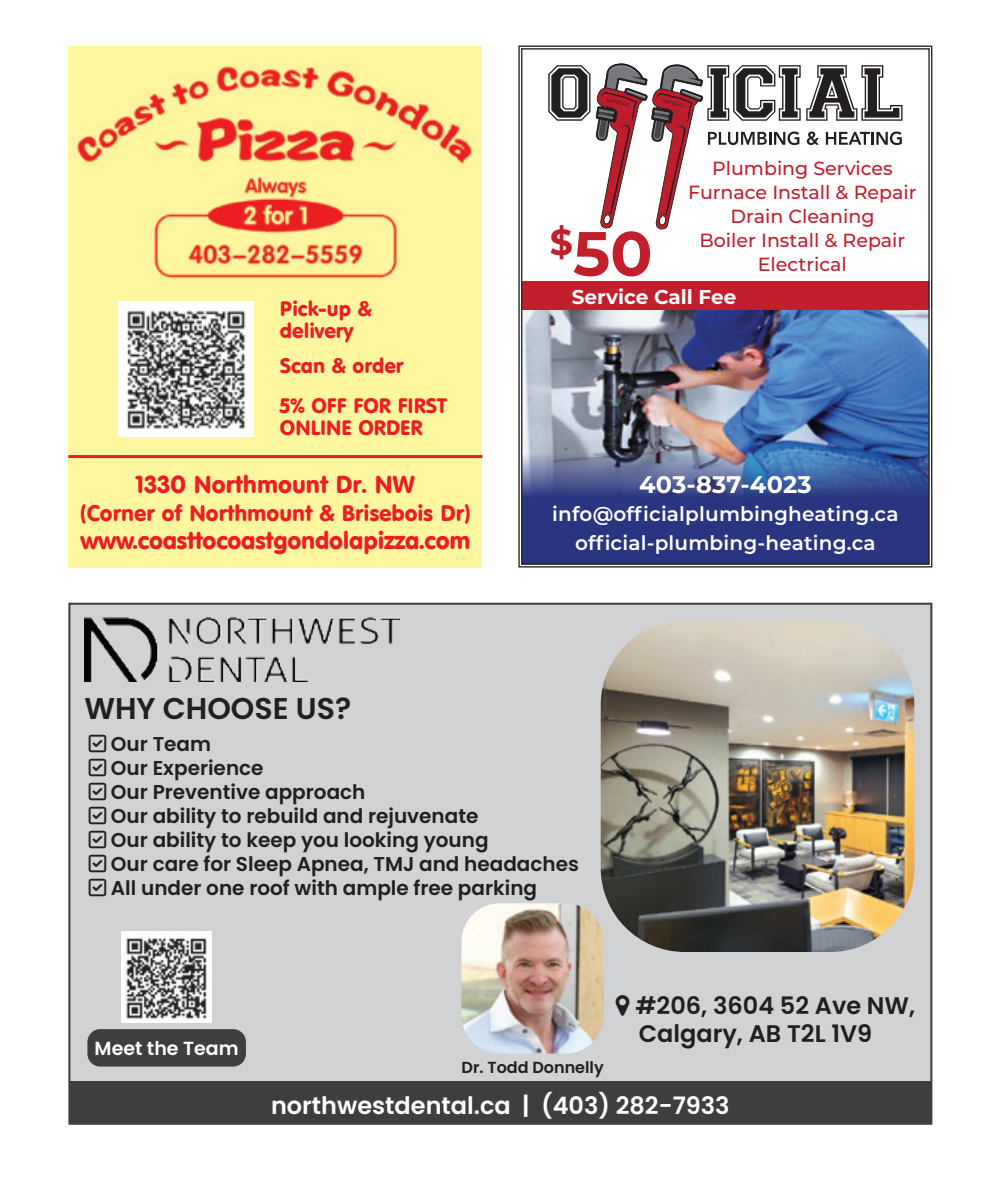
<style>
.page{position:relative;width:990px;height:1188px;background:#fff}
.page>*{position:absolute;margin:0;border:0;box-sizing:border-box;transform-origin:0 0}
.t1{font:700 62.4px "Montserrat";color:#c21f2d}
.t2{font:600 30px "Poppins";color:#231f20}
.t3{font:24px "VAG Rounded BT";letter-spacing:-.01em;color:#ed1d23}
.t4{font:600 24px/28.8px "Poppins";color:#231f20}
.t5{font:600 24px "Poppins";color:#fff}
.t6{font:700 24px "Montserrat";letter-spacing:.01em;color:#fff}
.t7{font:22px "VAG Rounded BT";color:#ed1d23}
.t8{font:20.4px/40px "VAG Rounded BT";color:#ed1d23}
.t9{font:600 20px/24px "Poppins";color:#231f20}
.t10{font:600 20px/28.4px "Montserrat";letter-spacing:.01em;color:#fff;text-align:center}
.t11{font:700 20px "Montserrat";color:#fff}
.t12{font:500 19px/24px "Montserrat";color:#c21f2d;text-align:center}
.t13{font:600 19px "Poppins";color:#fff}
.t14{font:600 16px "Poppins";color:#231f20}
</style>
<div class="page">
<div style="left:68px;top:46px;width:414px;height:522px;background:#fff6a0"></div>
<img style="left:76px;top:65px;width:399px;height:104px">
<img style="left:153px;top:176px;width:244px;height:103px">
<hr style="left:68px;top:455px;width:414px;height:3px;background:#ed1d23">
<img style="left:119px;top:301px;width:134px;height:135px">
<div style="left:69px;top:603px;width:863px;height:522px;background:#d1d2d4"></div>
<div style="left:69px;top:1081px;width:862px;height:43px;background:#3e3e3f"></div>
<img style="left:601px;top:621px;width:313px;height:331px">
<img style="left:462px;top:903px;width:142px;height:151px">
<img style="left:84px;top:618px;width:316px;height:63px">
<div style="left:87px;top:1029px;width:159px;height:38px;background:#3e3e3f;border-radius:13px"></div>
<img style="left:122px;top:931px;width:90px;height:91px">
<img style="left:518px;top:46px;width:414px;height:522px">
<p class="t8" style="left:280px;top:298px;width:93px;line-height:22px">Pick-up &amp; delivery</p>
<p class="t8" style="left:280px;top:345px;width:168px">Scan &amp; order<br>5% OFF FOR FIRST</p>
<p class="t8" style="left:280px;top:407px;width:144px">ONLINE ORDER</p>
<p class="t3" style="left:136px;top:469px;width:280px">1330 Northmount Dr. NW</p>
<p class="t7" style="left:80px;top:499px;width:393px">(Corner of Northmount &amp; Brisebois Dr)</p>
<p class="t3" style="left:80px;top:525px;width:392px">www.coasttocoastgondolapizza.com</p>
<p class="t12" style="left:688px;top:155px;width:230px">Plumbing Services<br>Furnace Install &amp; Repair<br>Drain Cleaning<br>Boiler Install &amp; Repair<br>Electrical</p>
<p class="t1" style="left:550px;top:209px;width:104px"><sup>$</sup>50</p>
<p class="t11" style="left:572px;top:282px;width:166px">Service Call Fee</p>
<p class="t6" style="left:639px;top:467px;width:174px">403-837-4023</p>
<p class="t10" style="left:552px;top:499px;width:348px">info@officialplumbingheating.ca official-plumbing-heating.ca</p>
<p class="t2" style="left:84px;top:691px;width:268px">WHY CHOOSE US?</p>
<p class="t9" style="left:111px;top:732px;width:470px">Our Team<br>Our Experience<br>Our Preventive approach<br>Our ability to rebuild and rejuvenate<br>Our ability to keep you looking young<br>Our care for Sleep Apnea, TMJ and headaches<br>All under one roof with ample free parking</p>
<p class="t13" style="left:95px;top:1038px;width:145px">Meet the Team</p>
<p class="t14" style="left:462px;top:1059px;width:144px">Dr. Todd Donnelly</p>
<p class="t4" style="left:635px;top:991px;width:281px">#206, 3604 52 Ave NW,<br>Calgary, AB T2L 1V9</p>
<p class="t5" style="left:271px;top:1091px;width:460px">northwestdental.ca | (403) 282-7933</p>
</div>
